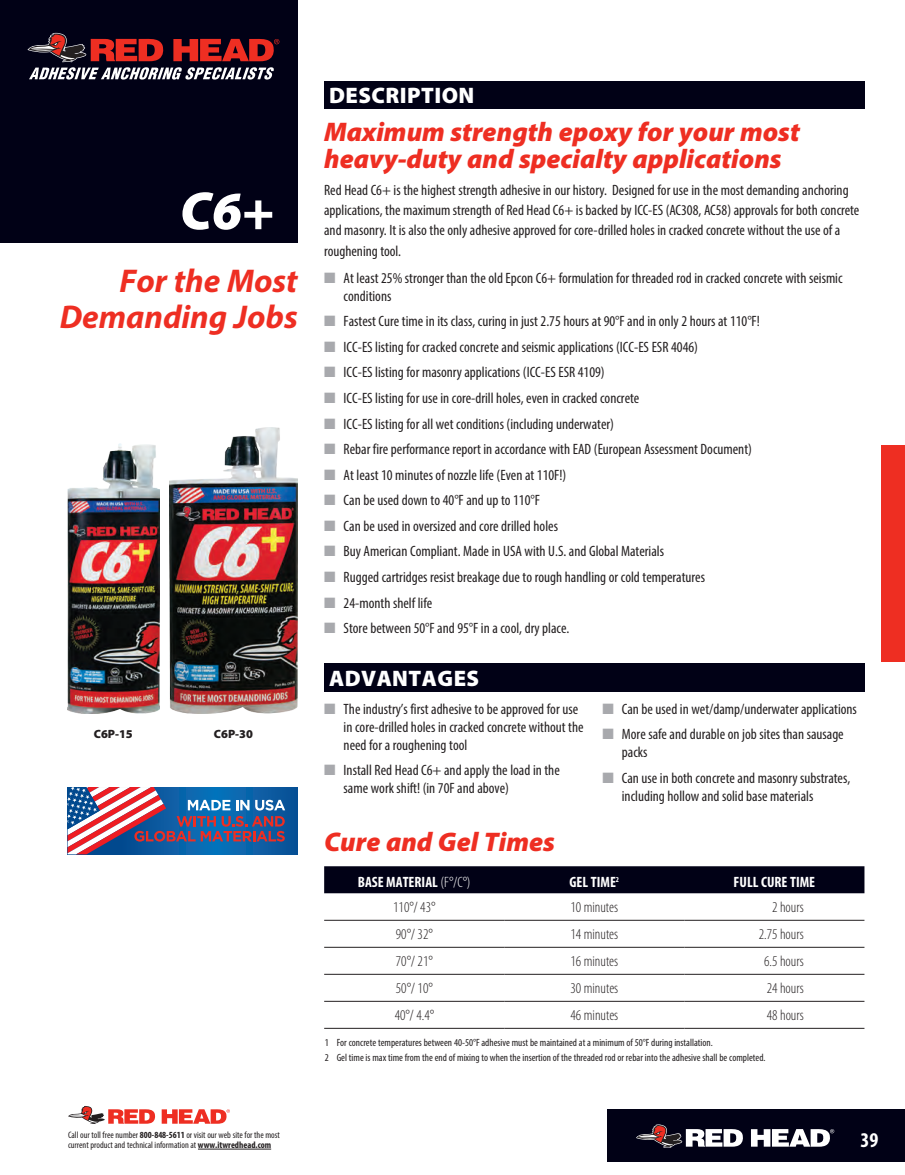
<style>
.page{position:relative;width:905px;height:1175px;background:#fff}
.page>*{position:absolute;margin:0;border:0;box-sizing:border-box;transform-origin:0 0}
.t1{font:italic 900 54px "Myriad Pro";color:#fff}
.Intro_head{font:italic 700 33px/36px "Myriad Pro";color:#ee2e22;text-align:right}
.Subhead{font:italic 900 27px/27px "Myriad Pro";color:#ee2e22}
.Reverse_headers{font:900 22.5px "Myriad Pro";letter-spacing:.02em;color:#fff}
.t2{font:700 condensed 21px "Myriad Pro";color:#fff}
.Bullets{font:condensed 15px/18px "Myriad Pro";color:#231f20}
.t3{font:300 condensed 15px "Myriad Pro";color:#231f20}
.t4{font:700 condensed 15px "Myriad Pro";color:#fff}
.bullet_callout{font:900 12px "Myriad Pro";color:#231f20}
.t5{font:condensed 10.5px "Myriad Pro";color:#231f20}
.t6{font:condensed 9.3px/10.5px "Myriad Pro";color:#231f20}
.s1{color:#a8a9ad}
.s2{font-weight:300}
.s3{font-weight:700}
</style>
<div class="page">
<div style="left:607px;top:1109px;width:297px;height:52px;background:#010116"></div>
<svg style="left:751px;top:1129px;width:83px;height:17px"></svg>
<svg style="left:636px;top:1124px;width:107px;height:23px"></svg>
<div style="left:881px;top:446px;width:23px;height:216px;background:#ee2e22"></div>
<hr style="left:198px;top:1148px;width:73px;height:1px;background:#231f20">
<svg style="left:162px;top:1109px;width:68px;height:14px"></svg>
<svg style="left:68px;top:1106px;width:87px;height:18px"></svg>
<div style="left:0;top:0;width:298px;height:243px;background:#010116"></div>
<div style="left:324px;top:81px;width:540px;height:27px;background:#010116"></div>
<svg style="left:27px;top:33px;width:252px;height:47px"></svg>
<div style="left:324px;top:866px;width:540px;height:27px;background:#010116"></div>
<hr style="left:324px;top:920px;width:180px;height:1px;background:#231f20">
<hr style="left:504px;top:920px;width:180px;height:1px;background:#231f20">
<hr style="left:684px;top:920px;width:180px;height:1px;background:#231f20">
<hr style="left:324px;top:947px;width:180px;height:1px;background:#231f20">
<hr style="left:504px;top:947px;width:180px;height:1px;background:#231f20">
<hr style="left:684px;top:947px;width:180px;height:1px;background:#231f20">
<hr style="left:324px;top:974px;width:180px;height:1px;background:#231f20">
<hr style="left:504px;top:974px;width:180px;height:1px;background:#231f20">
<hr style="left:684px;top:974px;width:180px;height:1px;background:#231f20">
<hr style="left:324px;top:1001px;width:180px;height:1px;background:#231f20">
<hr style="left:504px;top:1001px;width:180px;height:1px;background:#231f20">
<hr style="left:684px;top:1001px;width:180px;height:1px;background:#231f20">
<hr style="left:324px;top:1028px;width:180px;height:1px;background:#231f20">
<hr style="left:504px;top:1028px;width:180px;height:1px;background:#231f20">
<hr style="left:684px;top:1028px;width:180px;height:1px;background:#231f20">
<div style="left:324px;top:663px;width:540px;height:29px;background:#010116"></div>
<div style="left:68px;top:787px;width:229px;height:67px;background:#065297"></div>
<svg style="left:67px;top:787px;width:218px;height:67px"></svg>
<img style="left:67px;top:444px;width:92px;height:269px">
<img style="left:170px;top:427px;width:127px;height:286px">
<p class="t1" style="left:180px;top:175px;width:96px">C6+</p>
<p class="Intro_head" style="left:60px;top:261px;width:239px">For the Most<br>Demanding Jobs</p>
<p class="bullet_callout" style="left:94px;top:726px;width:41px">C6P-15</p>
<p class="bullet_callout" style="left:214px;top:726px;width:41px">C6P-30</p>
<p class="Reverse_headers" style="left:329px;top:80px;width:147px">DESCRIPTION</p>
<p class="Subhead" style="left:324px;top:117px;width:477px">Maximum strength epoxy for your most heavy-duty and specialty applications</p>
<p class="Bullets" style="left:324px;top:181px;width:536px;line-height:19.5px">Red Head C6+ is the highest strength adhesive in our history. Designed for use in the most demanding anchoring applications, the maximum strength of Red Head C6+ is backed by ICC-ES (AC308, AC58) approvals for both concrete and masonry. It is also the only adhesive approved for core-drilled holes in cracked concrete without the use of a</p>
<p class="Bullets" style="left:324px;top:242px;width:78px">roughening tool.</p>
<p class="Bullets" style="left:343px;top:269px;width:500px;text-indent:-19px"><span class="s1">■</span> At least 25% stronger than the old Epcon C6+ formulation for threaded rod in cracked concrete with seismic conditions</p>
<p class="Bullets" style="left:324px;top:312px;width:437px"><span class="s1">■</span> Fastest Cure time in its class, curing in just 2.75 hours at 90°F and in only 2 hours at 110°F!</p>
<p class="Bullets" style="left:324px;top:338px;width:375px"><span class="s1">■</span> ICC-ES listing for cracked concrete and seismic applications (ICC-ES ESR 4046)</p>
<p class="Bullets" style="left:324px;top:363px;width:282px"><span class="s1">■</span> ICC-ES listing for masonry applications (ICC-ES ESR 4109)</p>
<p class="Bullets" style="left:324px;top:389px;width:317px"><span class="s1">■</span> ICC-ES listing for use in core-drill holes, even in cracked concrete</p>
<p class="Bullets" style="left:324px;top:414px;width:291px"><span class="s1">■</span> ICC-ES listing for all wet conditions (including underwater)</p>
<p class="Bullets" style="left:324px;top:440px;width:429px"><span class="s1">■</span> Rebar fire performance report in accordance with EAD (European Assessment Document)</p>
<p class="Bullets" style="left:324px;top:465px;width:243px"><span class="s1">■</span> At least 10 minutes of nozzle life (Even at 110F!)</p>
<p class="Bullets" style="left:324px;top:491px;width:217px"><span class="s1">■</span> Can be used down to 40°F and up to 110°F</p>
<p class="Bullets" style="left:324px;top:517px;width:235px"><span class="s1">■</span> Can be used in oversized and core drilled holes</p>
<p class="Bullets" style="left:324px;top:542px;width:341px"><span class="s1">■</span> Buy American Compliant. Made in USA with U.S. and Global Materials</p>
<p class="Bullets" style="left:324px;top:568px;width:382px"><span class="s1">■</span> Rugged cartridges resist breakage due to rough handling or cold temperatures</p>
<p class="Bullets" style="left:324px;top:593px;width:110px"><span class="s1">■</span> 24-month shelf life</p>
<p class="Bullets" style="left:324px;top:619px;width:247px"><span class="s1">■</span> Store between 50°F and 95°F in a cool, dry place.</p>
<p class="Reverse_headers" style="left:329px;top:663px;width:152px">ADVANTAGES</p>
<p class="Bullets" style="left:343px;top:699px;width:241px;text-indent:-19px"><span class="s1">■</span> The industry’s first adhesive to be approved for use in core-drilled holes in cracked concrete without the need for a roughening tool</p>
<p class="Bullets" style="left:343px;top:761px;width:218px;text-indent:-19px"><span class="s1">■</span> Install Red Head C6+ and apply the load in the same work shift! (in 70F and above)</p>
<p class="Bullets" style="left:602px;top:699px;width:256px"><span class="s1">■</span> Can be used in wet/damp/underwater applications</p>
<p class="Bullets" style="left:622px;top:725px;width:223px;text-indent:-19px"><span class="s1">■</span> More safe and durable on job sites than sausage packs</p>
<p class="Bullets" style="left:622px;top:768px;width:230px;text-indent:-19px"><span class="s1">■</span> Can use in both concrete and masonry substrates, including hollow and solid base materials</p>
<p class="Subhead" style="left:324px;top:827px;width:232px">Cure and Gel Times</p>
<p class="t4" style="left:358px;top:873px;width:114px">BASE MATERIAL <span class="s2">(F°/C°)</span></p>
<p class="t4" style="left:569px;top:873px;width:51px">GEL TIME<sup>2</sup></p>
<p class="t4" style="left:733px;top:873px;width:83px">FULL CURE TIME</p>
<p class="t3" style="left:393px;top:898px;width:44px">110°/ 43°</p>
<p class="t3" style="left:570px;top:898px;width:49px">10 minutes</p>
<p class="t3" style="left:772px;top:898px;width:33px">2 hours</p>
<p class="t3" style="left:396px;top:925px;width:38px">90°/ 32°</p>
<p class="t3" style="left:570px;top:925px;width:49px">14 minutes</p>
<p class="t3" style="left:758px;top:925px;width:46px">2.75 hours</p>
<p class="t3" style="left:396px;top:952px;width:38px">70°/ 21°</p>
<p class="t3" style="left:570px;top:952px;width:49px">16 minutes</p>
<p class="t3" style="left:764px;top:952px;width:41px">6.5 hours</p>
<p class="t3" style="left:396px;top:979px;width:38px">50°/ 10°</p>
<p class="t3" style="left:570px;top:979px;width:49px">30 minutes</p>
<p class="t3" style="left:766px;top:979px;width:39px">24 hours</p>
<p class="t3" style="left:394px;top:1006px;width:41px">40°/ 4.4°</p>
<p class="t3" style="left:570px;top:1006px;width:49px">46 minutes</p>
<p class="t3" style="left:766px;top:1006px;width:39px">48 hours</p>
<p class="t5" style="left:325px;top:1036px;width:389px">1 For concrete temperatures between 40-50°F adhesive must be maintained at a minimum of 50°F during installation.</p>
<p class="t5" style="left:325px;top:1051px;width:442px">2 Gel time is max time from the end of mixing to when the insertion of the threaded rod or rebar into the adhesive shall be completed.</p>
<p class="t6" style="left:68px;top:1129px;width:213px">Call our toll free number <span class="s3">800-848-5611</span> or visit our web site for the most current product and technical information at <span class="s3">www.itwredhead.com</span></p>
<h3 class="t2" style="left:860px;top:1126px;width:19px">39</h3>
</div>
